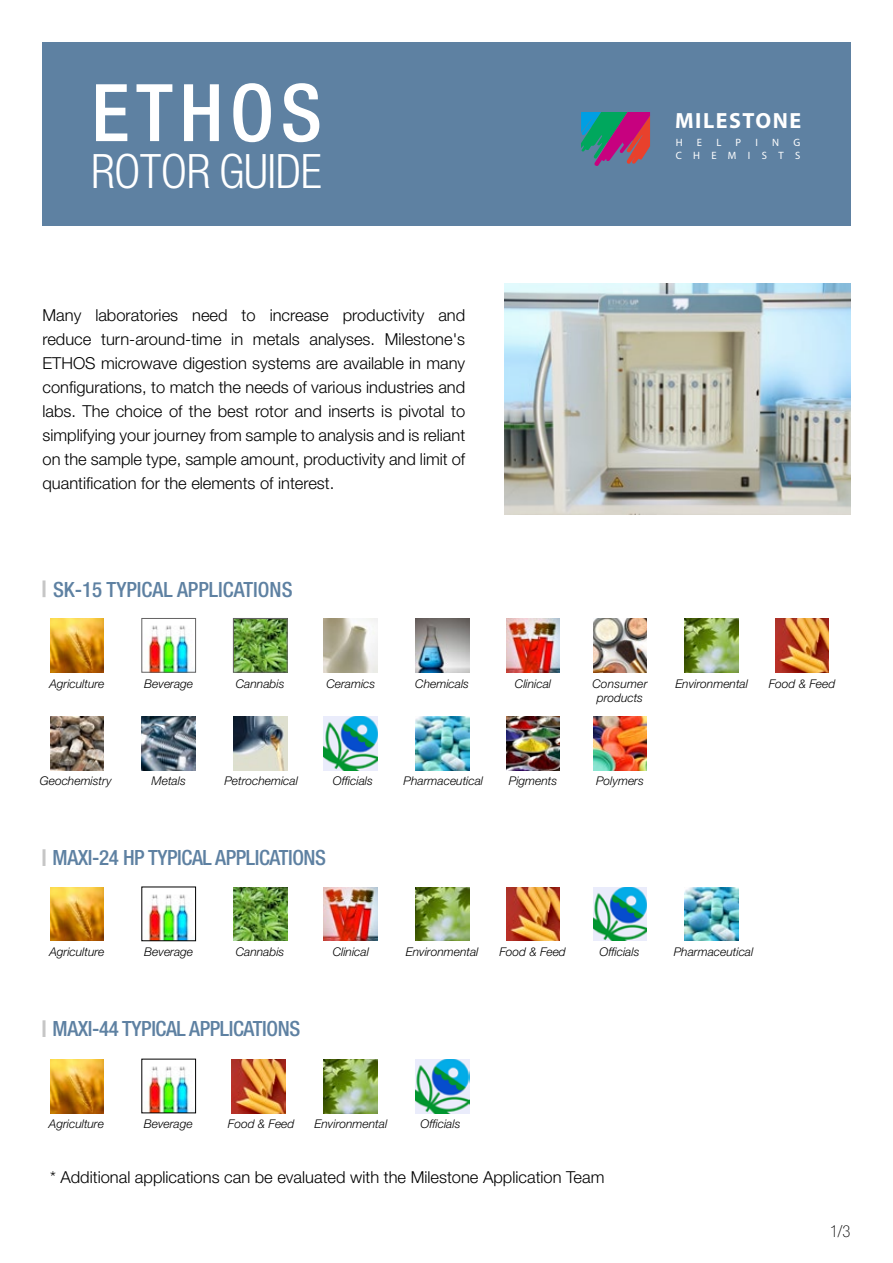
<style>
.page{position:relative;width:893px;height:1263px;background:#fff}
.page>*{position:absolute;margin:0;border:0;box-sizing:border-box;transform-origin:0 0}
.t1{font:500 condensed 79.5px "Helvetica Neue LT Std";letter-spacing:.08em;color:#fff}
.t2{font:300 condensed 47.55px "Helvetica Neue LT Std";letter-spacing:-.01em;color:#fff}
.t3{font:700 22.05px "Myriad Pro";letter-spacing:.07em;color:#fff}
.t4{font:500 condensed 21px "Helvetica Neue LT Std";letter-spacing:-.02em;color:#5e81a2}
.t5{font:500 condensed 21px "Helvetica Neue LT Std";color:#5e81a2}
.t6{font:300 16.5px/24px "Helvetica Neue LT Std";color:#000;text-align:justify}
.t7{font:100 condensed 16.5px "Helvetica Neue LT Std";color:#000}
.t8{font:italic 300 12px/14.4px "Helvetica Neue LT Std";color:#000;text-align:center}
.t9{font:10.65px/13.6px "Myriad Pro";letter-spacing:1.07em;color:#fff;text-align:right}
</style>
<div class="page">
<div style="left:42px;top:43px;width:808px;height:183px;background:#5e81a2"></div>
<img style="left:505px;top:284px;width:345px;height:230px">
<svg style="left:581px;top:112px;width:69px;height:54px"></svg>
<hr style="left:43px;top:580px;width:3px;height:17px;background:#c6c6c6">
<hr style="left:43px;top:1020px;width:3px;height:17px;background:#c6c6c6">
<hr style="left:43px;top:849px;width:3px;height:17px;background:#c6c6c6">
<img style="left:50px;top:618px;width:54px;height:54px">
<img style="left:50px;top:1059px;width:54px;height:54px">
<img style="left:50px;top:887px;width:54px;height:54px">
<img style="left:233px;top:716px;width:54px;height:54px">
<img style="left:148px;top:625px;width:42px;height:45px">
<div style="left:142px;top:618px;width:54px;height:54px;border:1px solid #646363"></div>
<img style="left:235px;top:620px;width:50px;height:50px">
<div style="left:233px;top:618px;width:54px;height:54px;border:1px solid #646363"></div>
<img style="left:148px;top:1066px;width:42px;height:45px">
<img style="left:148px;top:894px;width:42px;height:45px">
<div style="left:142px;top:887px;width:54px;height:54px;border:1px solid #000"></div>
<img style="left:324px;top:716px;width:54px;height:54px">
<img style="left:415px;top:1059px;width:54px;height:54px">
<img style="left:324px;top:1059px;width:54px;height:54px">
<img style="left:415px;top:887px;width:54px;height:54px">
<img style="left:415px;top:716px;width:54px;height:54px">
<img style="left:506px;top:716px;width:54px;height:54px">
<img style="left:593px;top:887px;width:54px;height:54px">
<img style="left:685px;top:887px;width:54px;height:54px">
<img style="left:506px;top:887px;width:54px;height:54px">
<img style="left:324px;top:887px;width:54px;height:54px">
<img style="left:233px;top:887px;width:54px;height:54px">
<img style="left:593px;top:716px;width:54px;height:54px">
<img style="left:324px;top:618px;width:54px;height:54px">
<img style="left:415px;top:618px;width:54px;height:54px">
<img style="left:506px;top:618px;width:54px;height:54px">
<img style="left:593px;top:618px;width:54px;height:54px">
<img style="left:232px;top:1060px;width:53px;height:53px">
<img style="left:685px;top:618px;width:54px;height:54px">
<img style="left:775px;top:618px;width:54px;height:54px">
<img style="left:50px;top:716px;width:54px;height:54px">
<img style="left:142px;top:716px;width:54px;height:54px">
<h1 class="t1" style="left:91px;top:65px;width:232px">ETHOS</h1>
<h2 class="t2" style="left:91px;top:144px;width:232px">ROTOR GUIDE</h2>
<h3 class="t3" style="left:675px;top:106px;width:128px">MILESTONE</h3>
<p class="t9" style="left:676px;top:135px;width:8px">H</p>
<p class="t9" style="left:697px;top:135px;width:7px">E</p>
<p class="t9" style="left:716px;top:135px;width:7px">L</p>
<p class="t9" style="left:736px;top:135px;width:7px">P</p>
<p class="t9" style="left:755px;top:135px;width:4px">I</p>
<p class="t9" style="left:772px;top:135px;width:8px">N</p>
<p class="t9" style="left:676px;top:135px;width:126px">G<br>CHEMISTS</p>
<p class="t6" style="left:43px;top:303px;width:424px">Many laboratories need to increase productivity and reduce turn-around-time in metals analyses. Milestone's ETHOS microwave digestion systems are available in many configurations, to match the needs of various industries and labs. The choice of the best rotor and inserts is pivotal to simplifying your journey from sample to analysis and is reliant on the sample type, sample amount, productivity and limit of quantification for the elements of interest.</p>
<p class="t5" style="left:53px;top:576px;width:241px">SK-15 TYPICAL APPLICATIONS</p>
<p class="t8" style="left:49px;top:676px;width:57px">Agriculture</p>
<p class="t8" style="left:144px;top:676px;width:50px">Beverage</p>
<p class="t8" style="left:236px;top:676px;width:50px">Cannabis</p>
<p class="t8" style="left:326px;top:676px;width:50px">Ceramics</p>
<p class="t8" style="left:415px;top:676px;width:55px">Chemicals</p>
<p class="t8" style="left:515px;top:676px;width:38px">Clinical</p>
<p class="t8" style="left:592px;top:676px;width:57px">Consumer products</p>
<p class="t8" style="left:675px;top:676px;width:74px">Environmental</p>
<p class="t8" style="left:769px;top:676px;width:68px">Food &amp; Feed</p>
<p class="t8" style="left:40px;top:773px;width:73px">Geochemistry</p>
<p class="t8" style="left:152px;top:773px;width:36px">Metals</p>
<p class="t8" style="left:224px;top:773px;width:75px">Petrochemical</p>
<p class="t8" style="left:333px;top:773px;width:41px">Officials</p>
<p class="t8" style="left:404px;top:773px;width:81px">Pharmaceutical</p>
<p class="t8" style="left:509px;top:773px;width:50px">Pigments</p>
<p class="t8" style="left:596px;top:773px;width:49px">Polymers</p>
<p class="t4" style="left:53px;top:845px;width:275px">MAXI-24 HP TYPICAL APPLICATIONS</p>
<p class="t8" style="left:49px;top:944px;width:57px">Agriculture</p>
<p class="t8" style="left:144px;top:944px;width:50px">Beverage</p>
<p class="t8" style="left:236px;top:944px;width:50px">Cannabis</p>
<p class="t8" style="left:333px;top:944px;width:38px">Clinical</p>
<p class="t8" style="left:499px;top:944px;width:68px">Food &amp; Feed</p>
<p class="t8" style="left:599px;top:944px;width:41px">Officials</p>
<p class="t8" style="left:674px;top:944px;width:81px">Pharmaceutical</p>
<p class="t8" style="left:406px;top:944px;width:74px">Environmental</p>
<p class="t4" style="left:53px;top:1016px;width:249px">MAXI-44 TYPICAL APPLICATIONS</p>
<p class="t8" style="left:49px;top:1117px;width:57px">Agriculture</p>
<p class="t8" style="left:144px;top:1117px;width:50px">Beverage</p>
<p class="t8" style="left:228px;top:1117px;width:68px">Food &amp; Feed</p>
<p class="t8" style="left:315px;top:1117px;width:74px">Environmental</p>
<p class="t8" style="left:421px;top:1117px;width:41px">Officials</p>
<p class="t6" style="left:50px;top:1164px;width:556px">* Additional applications can be evaluated with the Milestone Application Team</p>
<p class="t7" style="left:830px;top:1221px;width:22px">1/3</p>
</div>
